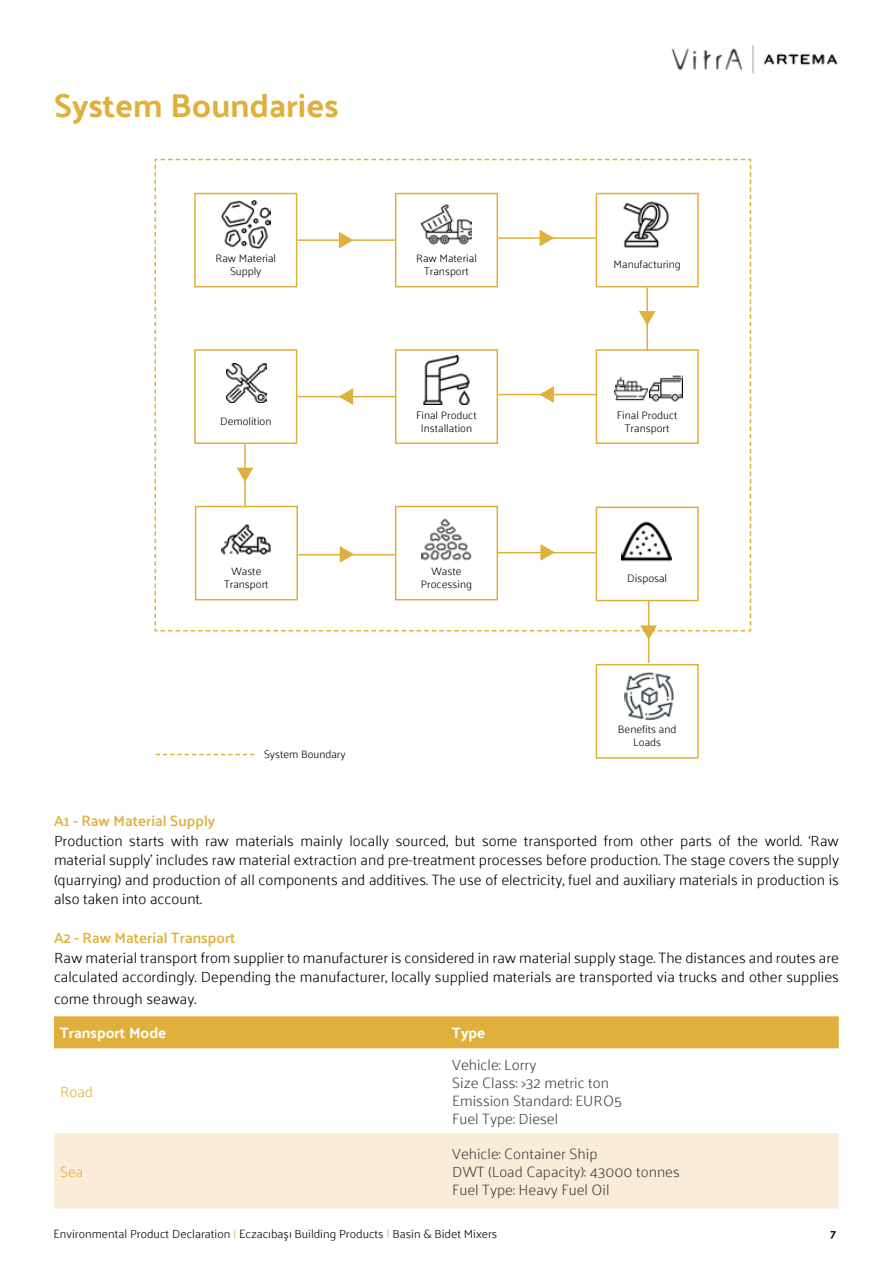
<style>
.page{position:relative;width:893px;height:1263px;background:#fff}
.page>*{position:absolute;margin:0;border:0;box-sizing:border-box;transform-origin:0 0}
.t1{font:700 33px "Palanquin";color:#e0b03c}
.t2{font:300 15px/19.5px "Palanquin";color:#000;text-align:justify}
.t3{font:300 15px/18px "Palanquin";color:#434343}
.t4{font:600 15px "Palanquin";color:#e0b03c}
.t5{font:700 15px "Palanquin";color:#fff}
.t6{font:300 15px "Palanquin";color:#e0b03c}
.t7{font:300 12px "Palanquin";color:#000101}
.t8{font:700 12px "Palanquin";color:#000101}
.t9{font:300 10.95px/13.2px "Palanquin";color:#000;text-align:center}
.s1{color:#e0b03c}
</style>
<div class="page">
<img style="left:671px;top:45px;width:167px;height:29px">
<div style="left:54px;top:1016px;width:785px;height:32px;background:#e0b03c"></div>
<div style="left:54px;top:1133px;width:785px;height:75px;background:#f9edd9"></div>
<div style="left:596px;top:664px;width:103px;height:95px;border:2px solid #e0b03c"></div>
<hr style="left:648px;top:600px;width:1px;height:63px;background:#e0b03c">
<svg style="left:154px;top:159px;width:597px;height:481px"></svg>
<img style="left:221px;top:199px;width:49px;height:49px">
<img style="left:422px;top:199px;width:49px;height:49px">
<img style="left:622px;top:199px;width:49px;height:49px">
<img style="left:422px;top:355px;width:49px;height:50px">
<img style="left:227px;top:363px;width:39px;height:40px">
<img style="left:222px;top:514px;width:49px;height:50px">
<img style="left:422px;top:514px;width:49px;height:50px">
<img style="left:622px;top:516px;width:49px;height:50px">
<img style="left:625px;top:672px;width:49px;height:49px">
<img style="left:614px;top:371px;width:68px;height:34px">
<svg style="left:156px;top:754px;width:98px;height:1px"></svg>
<h1 class="t1" style="left:54px;top:86px;width:286px">System Boundaries</h1>
<p class="t9" style="left:215px;top:252px;width:62px">Raw Material<br>Supply</p>
<p class="t9" style="left:416px;top:252px;width:62px">Raw Material<br>Transport</p>
<p class="t9" style="left:614px;top:258px;width:69px">Manufacturing</p>
<p class="t9" style="left:220px;top:414px;width:53px">Demolition</p>
<p class="t9" style="left:416px;top:408px;width:62px">Final Product<br>Installation</p>
<p class="t9" style="left:617px;top:408px;width:62px">Final Product<br>Transport</p>
<p class="t9" style="left:224px;top:565px;width:46px">Waste<br>Transport</p>
<p class="t9" style="left:421px;top:565px;width:53px">Waste<br>Processing</p>
<p class="t9" style="left:627px;top:571px;width:41px">Disposal</p>
<p class="t9" style="left:264px;top:747px;width:83px">System Boundary</p>
<p class="t9" style="left:618px;top:723px;width:60px">Benefits and<br>Loads</p>
<p class="t4" style="left:54px;top:812px;width:163px">A1 - Raw Material Supply</p>
<p class="t2" style="left:54px;top:831px;width:786px">Production starts with raw materials mainly locally sourced, but some transported from other parts of the world. ‘Raw material supply’ includes raw material extraction and pre-treatment processes before production. The stage covers the supply (quarrying) and production of all components and additives. The use of electricity, fuel and auxiliary materials in production is also taken into account.</p>
<p class="t4" style="left:54px;top:929px;width:183px">A2 - Raw Material Transport</p>
<p class="t2" style="left:54px;top:948px;width:786px">Raw material transport from supplier to manufacturer is considered in raw material supply stage. The distances and routes are calculated accordingly. Depending the manufacturer, locally supplied materials are transported via trucks and other supplies</p>
<p class="t2" style="left:54px;top:989px;width:144px">come through seaway.</p>
<p class="t5" style="left:60px;top:1024px;width:108px">Transport Mode</p>
<p class="t5" style="left:452px;top:1024px;width:35px">Type</p>
<p class="t6" style="left:60px;top:1082px;width:35px">Road</p>
<p class="t6" style="left:60px;top:1163px;width:25px">Sea</p>
<p class="t3" style="left:452px;top:1055px;width:171px">Vehicle: Lorry<br>Size Class: &gt;32 metric ton<br>Emission Standard: EURO5<br>Fuel Type: Diesel</p>
<p class="t3" style="left:452px;top:1144px;width:229px">Vehicle: Container Ship<br>DWT (Load Capacity): 43000 tonnes<br>Fuel Type: Heavy Fuel Oil</p>
<p class="t7" style="left:54px;top:1227px;width:445px">Environmental Product Declaration <span class="s1">|</span> Eczacıbaşı Building Products <span class="s1">|</span> Basin &amp; Bidet Mixers</p>
<p class="t8" style="left:830px;top:1227px;width:8px">7</p>
</div>
